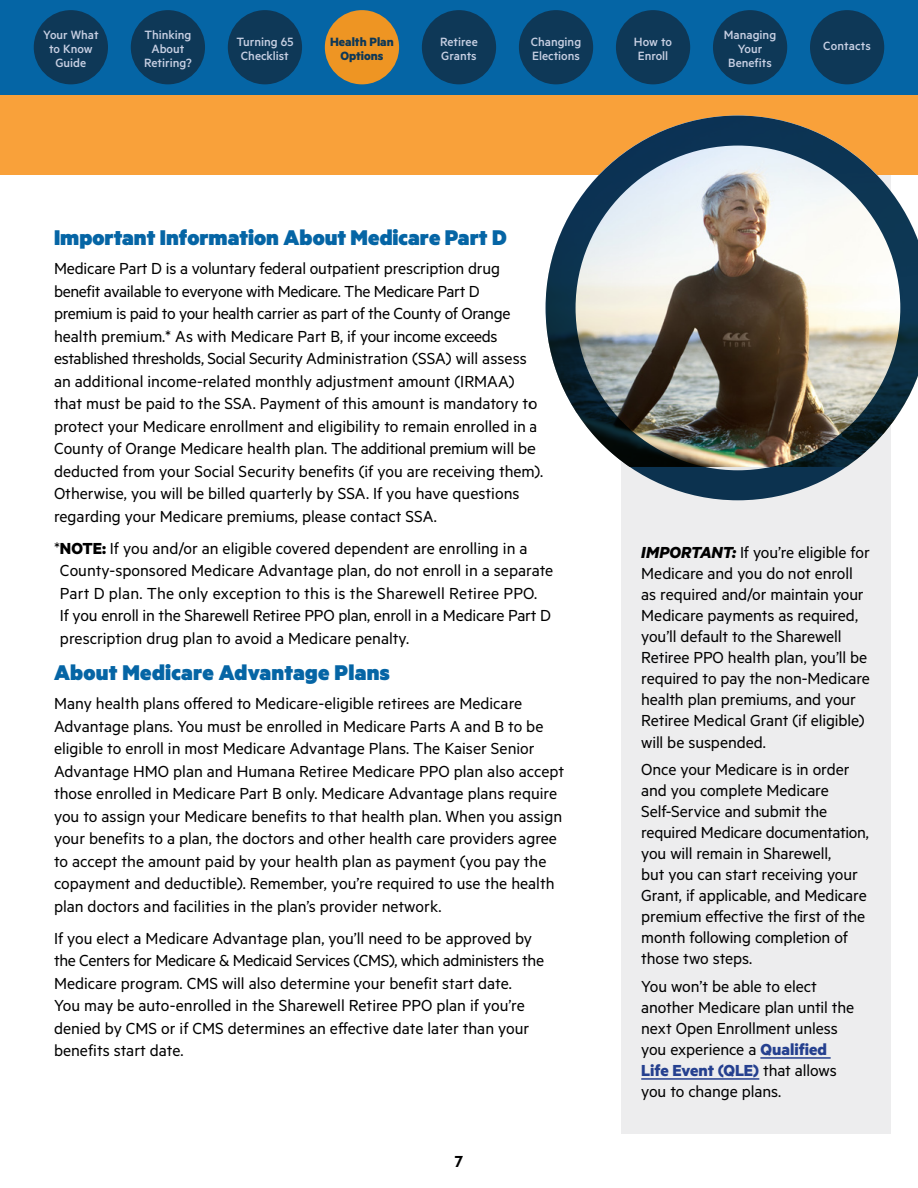
<style>
.page{position:relative;width:918px;height:1188px;background:#fff}
.page>*{position:absolute;margin:0;border:0;box-sizing:border-box;transform-origin:0 0}
.t1{font:900 24px "Metric";color:#0565a5}
.t2{font:18px/22.5px "Metric";color:#000}
.t3{font:600 18px "Metric";color:#000}
.t4{font:500 13.5px/14.2px "Metric";color:#c8d0e3;text-align:center}
.t5{font:700 13.5px/14.2px "Metric";color:#0e3857;text-align:center}
.s1{font-weight:700}
.s2{font-weight:700;font-style:italic}
.s3{font-weight:700;color:#25408f}
</style>
<div class="page">
<div style="left:621px;top:131px;width:270px;height:1003px;background:#ededee"></div>
<hr style="left:760px;top:1057px;width:71px;height:2px;background:#25408f">
<hr style="left:641px;top:1078px;width:118px;height:2px;background:#25408f">
<div style="left:0;top:94px;width:918px;height:81px;background:#f9a13a"></div>
<img style="left:546px;top:116px;width:372px;height:384px">
<div style="left:0;top:0;width:918px;height:94px;background:#0565a5"></div>
<div style="left:34px;top:10px;width:74px;height:74px;background:#0e3857;border-radius:50%"></div>
<div style="left:131px;top:10px;width:74px;height:74px;background:#0e3857;border-radius:50%"></div>
<div style="left:228px;top:10px;width:74px;height:74px;background:#0e3857;border-radius:50%"></div>
<div style="left:325px;top:10px;width:74px;height:74px;background:#ee9523;border-radius:50%"></div>
<div style="left:422px;top:10px;width:74px;height:74px;background:#0e3857;border-radius:50%"></div>
<div style="left:519px;top:10px;width:74px;height:74px;background:#0e3857;border-radius:50%"></div>
<div style="left:616px;top:10px;width:74px;height:74px;background:#0e3857;border-radius:50%"></div>
<div style="left:713px;top:10px;width:74px;height:74px;background:#0e3857;border-radius:50%"></div>
<div style="left:810px;top:10px;width:74px;height:74px;background:#0e3857;border-radius:50%"></div>
<p class="t4" style="left:43px;top:27px;width:57px">Your What to Know<br>Guide</p>
<p class="t4" style="left:144px;top:27px;width:49px">Thinking<br>About<br>Retiring?</p>
<p class="t4" style="left:236px;top:34px;width:59px">Turning 65<br>Checklist</p>
<p class="t5" style="left:330px;top:34px;width:65px">Health Plan<br>Options</p>
<p class="t4" style="left:440px;top:34px;width:39px;text-align:left">Retiree<br>Grants</p>
<p class="t4" style="left:531px;top:34px;width:52px;text-align:left">Changing<br>Elections</p>
<p class="t4" style="left:634px;top:34px;width:40px;text-align:left">How to<br>Enroll</p>
<p class="t4" style="left:724px;top:27px;width:54px">Managing<br>Your<br>Benefits</p>
<p class="t4" style="left:823px;top:38px;width:49px">Contacts</p>
<h1 class="t1" style="left:54px;top:223px;width:454px">Important Information About Medicare Part D</h1>
<p class="t2" style="left:54px;top:257px;width:491px">Medicare Part D is a voluntary federal outpatient prescription drug benefit available to everyone with Medicare. The Medicare Part D<br>premium is paid to your health carrier as part of the County of Orange health premium.* As with Medicare Part B, if your income exceeds established thresholds, Social Security Administration (SSA) will assess an additional income-related monthly adjustment amount (IRMAA) that must be paid to the SSA. Payment of this amount is mandatory to protect your Medicare enrollment and eligibility to remain enrolled in a County of Orange Medicare health plan. The additional premium will be deducted from your Social Security benefits (if you are receiving them).<br>Otherwise, you will be billed quarterly by SSA. If you have questions regarding your Medicare premiums, please contact SSA.</p>
<p class="t2" style="left:60px;top:536px;width:495px;text-indent:-6px">*<span class="s1">NOTE:</span> If you and/or an eligible covered dependent are enrolling in a County-sponsored Medicare Advantage plan, do not enroll in a separate Part D plan. The only exception to this is the Sharewell Retiree PPO.<br>If you enroll in the Sharewell Retiree PPO plan, enroll in a Medicare Part D prescription drug plan to avoid a Medicare penalty.</p>
<h1 class="t1" style="left:54px;top:658px;width:337px">About Medicare Advantage Plans</h1>
<p class="t2" style="left:54px;top:692px;width:512px">Many health plans offered to Medicare-eligible retirees are Medicare Advantage plans. You must be enrolled in Medicare Parts A and B to be eligible to enroll in most Medicare Advantage Plans. The Kaiser Senior Advantage HMO plan and Humana Retiree Medicare PPO plan also accept those enrolled in Medicare Part B only. Medicare Advantage plans require you to assign your Medicare benefits to that health plan. When you assign your benefits to a plan, the doctors and other health care providers agree to accept the amount paid by your health plan as payment (you pay the copayment and deductible). Remember, you’re required to use the health plan doctors and facilities in the plan’s provider network.</p>
<p class="t2" style="left:54px;top:926px;width:492px">If you elect a Medicare Advantage plan, you’ll need to be approved by the Centers for Medicare &amp; Medicaid Services (CMS), which administers the Medicare program. CMS will also determine your benefit start date.<br>You may be auto-enrolled in the Sharewell Retiree PPO plan if you’re denied by CMS or if CMS determines an effective date later than your benefits start date.</p>
<p class="t3" style="left:455px;top:1151px;width:10px">7</p>
<p class="t2" style="left:641px;top:542px;width:230px;line-height:21px"><span class="s2">IMPORTANT:</span> If you’re eligible for<br>Medicare and you do not enroll as required and/or maintain your<br>Medicare payments as required, you’ll default to the Sharewell<br>Retiree PPO health plan, you’ll be required to pay the non-Medicare health plan premiums, and your<br>Retiree Medical Grant (if eligible) will be suspended.</p>
<p class="t2" style="left:641px;top:759px;width:229px;line-height:21px">Once your Medicare is in order and you complete Medicare<br>Self-Service and submit the required Medicare documentation, you will remain in Sharewell,<br>but you can start receiving your<br>Grant, if applicable, and Medicare premium effective the first of the month following completion of those two steps.</p>
<p class="t2" style="left:641px;top:975px;width:215px;line-height:21px">You won’t be able to elect another Medicare plan until the next Open Enrollment unless you experience a <span class="s3">Qualified<br>Life Event (QLE)</span> that allows you to change plans.</p>
</div>
